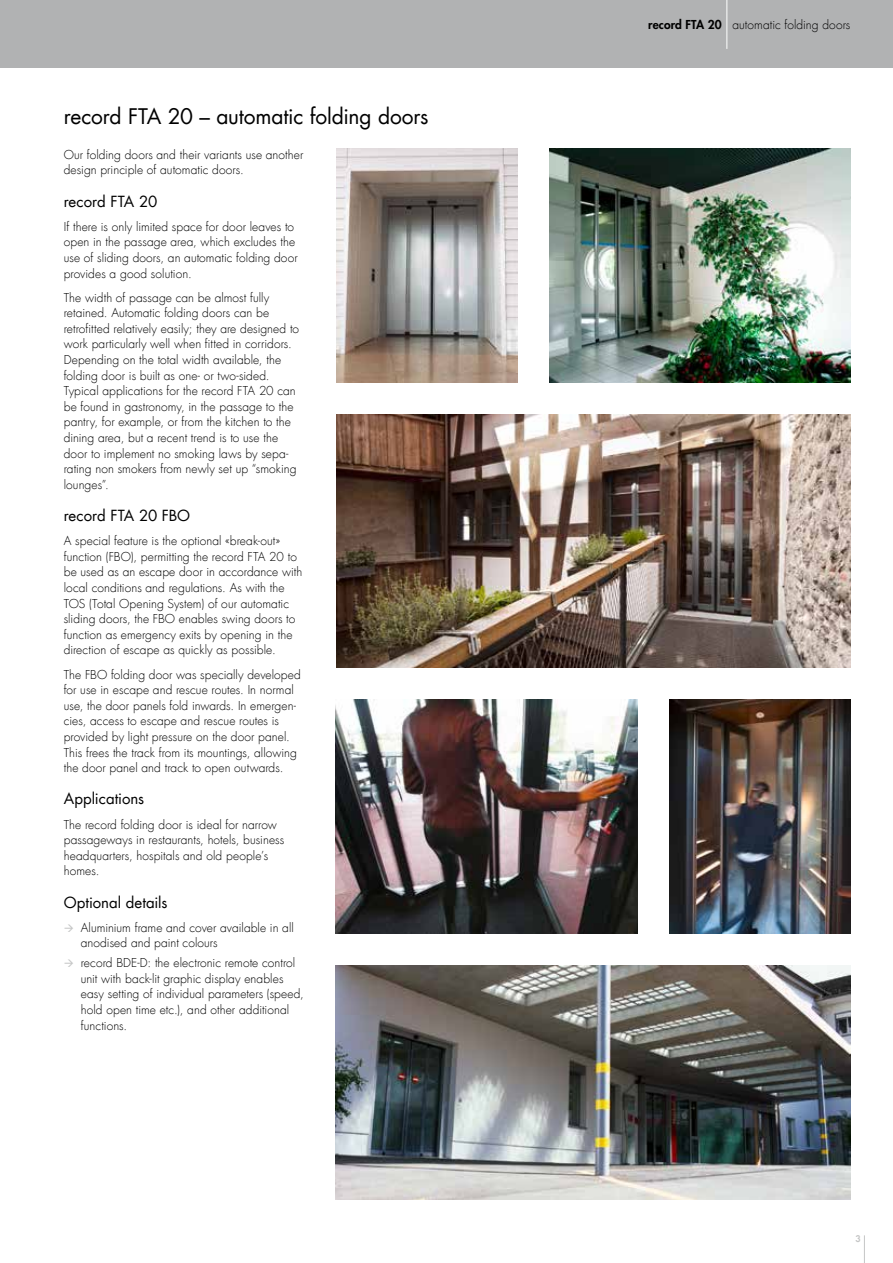
<style>
.page{position:relative;width:893px;height:1263px;background:#fff}
.page>*{position:absolute;margin:0;border:0;box-sizing:border-box;transform-origin:0 0}
.t1{font:21px "Futura Com";letter-spacing:-.01em;color:#000}
.t2{font:15px "Futura Com";color:#000}
.t3{font:300 12px/15.6px "Futura Com";letter-spacing:.005em;color:#000}
.t4{font:800 9px "Futura Std";color:#c5c6c6}
.s1{font-family:"Futura Std";font-weight:800}
</style>
<div class="page">
<div style="left:0;top:0;width:893px;height:68px;background:#b1b2b3"></div>
<svg style="left:864px;top:1235px;width:1px;height:28px"></svg>
<img style="left:336px;top:699px;width:302px;height:234px">
<img style="left:337px;top:415px;width:513px;height:253px">
<img style="left:337px;top:149px;width:180px;height:234px">
<img style="left:549px;top:149px;width:301px;height:234px">
<img style="left:670px;top:699px;width:180px;height:234px">
<img style="left:336px;top:965px;width:514px;height:234px">
<hr style="left:726px;top:0;width:1px;height:49px;background:#fff">
<h1 class="t1" style="left:64px;top:102px;width:366px">record FTA 20 – automatic folding doors</h1>
<p class="t3" style="left:64px;top:147px;width:241px">Our folding doors and their variants use another design principle of automatic doors.</p>
<p class="t2" style="left:64px;top:191px;width:95px">record FTA 20</p>
<p class="t3" style="left:64px;top:219px;width:235px">If there is only limited space for door leaves to open in the passage area, which excludes the use of sliding doors, an automatic folding door provides a good solution.</p>
<p class="t3" style="left:64px;top:289px;width:237px">The width of passage can be almost fully retained. Automatic folding doors can be retrofitted relatively easily; they are designed to work particularly well when fitted in corridors.<br>Depending on the total width available, the folding door is built as one- or two-sided.<br>Typical applications for the record FTA 20 can be found in gastronomy, in the passage to the pantry, for example, or from the kitchen to the dining area, but a recent trend is to use the door to implement no smoking laws by sepa&shy;rating non smokers from newly set up “smoking lounges”.</p>
<p class="t2" style="left:64px;top:505px;width:128px">record FTA 20 FBO</p>
<p class="t3" style="left:64px;top:533px;width:240px">A special feature is the optional «break-out» function (FBO), permitting the record FTA 20 to be used as an escape door in accordance with local conditions and regulations. As with the TOS (Total Opening System) of our automatic sliding doors, the FBO enables swing doors to function as emergency exits by opening in the direction of escape as quickly as possible.</p>
<p class="t3" style="left:64px;top:666px;width:239px">The FBO folding door was specially developed for use in escape and rescue routes. In normal use, the door panels fold inwards. In emergen&shy;cies, access to escape and rescue routes is provided by light pressure on the door panel.<br>This frees the track from its mountings, allowing the door panel and track to open outwards.</p>
<p class="t2" style="left:64px;top:789px;width:82px">Applications</p>
<p class="t3" style="left:64px;top:816px;width:222px">The record folding door is ideal for narrow passageways in restaurants, hotels, business headquarters, hospitals and old people’s homes.</p>
<p class="t2" style="left:64px;top:892px;width:105px">Optional details</p>
<p class="t3" style="left:81px;top:919px;width:214px">Aluminium frame and cover available in all anodised and paint colours</p>
<p class="t3" style="left:81px;top:955px;width:225px">record BDE-D: the electronic remote control unit with back-lit graphic display enables easy setting of individual parameters (speed, hold open time etc.), and other additional functions.</p>
<p class="t3" style="left:648px;top:17px;width:204px"><span class="s1">record FTA 20</span> automatic folding doors</p>
<p class="t4" style="left:855px;top:1233px;width:7px">3</p>
</div>
